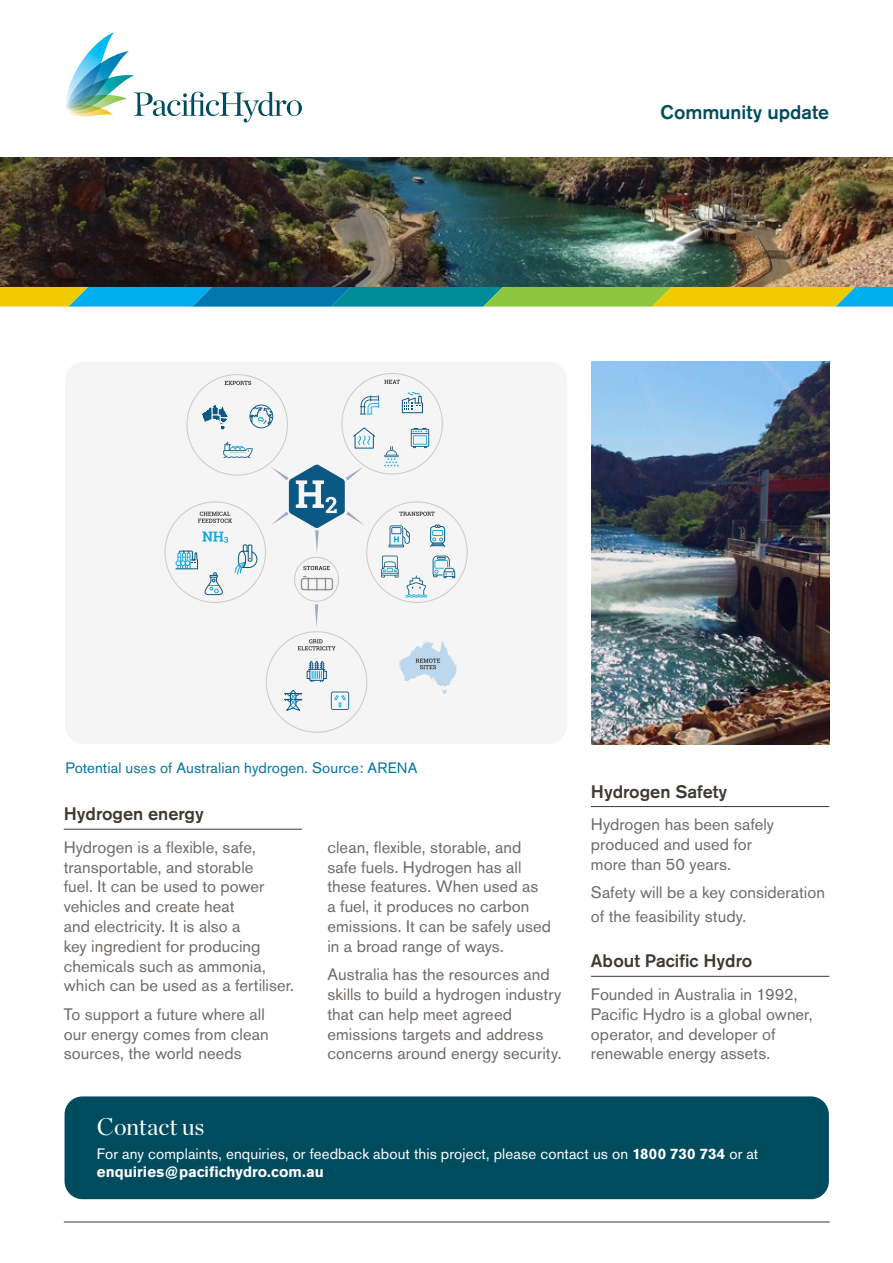
<style>
.page{position:relative;width:893px;height:1263px;background:#fff}
.page>*{position:absolute;margin:0;border:0;box-sizing:border-box;transform-origin:0 0}
.t1{font:24px "Chronicle Display";letter-spacing:.005em;color:#fff}
.t2{font:500 19.5px "Akzidenz Grotesk BE";color:#004c5f}
.t3{font:500 18px "Akzidenz Grotesk BE";color:#3d3935}
.t4{font:16.5px/19.8px "Akzidenz Grotesk BE";letter-spacing:.005em;color:#6d6a68}
.t5{font:15px/18px "Akzidenz Grotesk BE";letter-spacing:.01em;color:#fff}
.t6{font:15px "Akzidenz Grotesk BE";letter-spacing:.01em;color:#0073a2}
.s1{font-weight:700}
</style>
<div class="page">
<div style="left:65px;top:362px;width:502px;height:382px;background:#f6f5f5;border-radius:19px"></div>
<svg style="left:198px;top:512px;width:34px;height:11px"></svg>
<svg style="left:225px;top:381px;width:26px;height:4px"></svg>
<svg style="left:399px;top:512px;width:36px;height:4px"></svg>
<svg style="left:384px;top:380px;width:16px;height:4px"></svg>
<svg style="left:298px;top:639px;width:38px;height:11px"></svg>
<svg style="left:202px;top:532px;width:26px;height:11px"></svg>
<svg style="left:399px;top:641px;width:58px;height:53px"></svg>
<div style="left:294px;top:557px;width:45px;height:44px;border:1px solid #d1d3d4;border-radius:50%"></div>
<svg style="left:307px;top:661px;width:20px;height:21px"></svg>
<div style="left:309px;top:669px;width:15px;height:12px;border:1px solid #0c5c8a"></div>
<svg style="left:284px;top:689px;width:18px;height:22px"></svg>
<svg style="left:331px;top:692px;width:18px;height:18px"></svg>
<svg style="left:389px;top:525px;width:21px;height:22px"></svg>
<svg style="left:430px;top:524px;width:15px;height:23px"></svg>
<svg style="left:433px;top:556px;width:22px;height:22px"></svg>
<svg style="left:381px;top:556px;width:18px;height:21px"></svg>
<svg style="left:405px;top:575px;width:22px;height:22px"></svg>
<svg style="left:204px;top:572px;width:19px;height:23px"></svg>
<svg style="left:176px;top:550px;width:22px;height:20px"></svg>
<svg style="left:223px;top:441px;width:30px;height:17px"></svg>
<svg style="left:401px;top:392px;width:22px;height:22px"></svg>
<svg style="left:353px;top:427px;width:23px;height:18px"></svg>
<svg style="left:411px;top:428px;width:18px;height:20px"></svg>
<svg style="left:384px;top:446px;width:15px;height:20px"></svg>
<svg style="left:202px;top:405px;width:26px;height:24px"></svg>
<svg style="left:249px;top:404px;width:24px;height:24px"></svg>
<svg style="left:303px;top:566px;width:27px;height:4px"></svg>
<div style="left:301px;top:578px;width:32px;height:12px;border:1px solid #939598;border-radius:2px"></div>
<svg style="left:316px;top:578px;width:2px;height:12px"></svg>
<svg style="left:325px;top:578px;width:1px;height:12px"></svg>
<svg style="left:304px;top:576px;width:5px;height:14px"></svg>
<svg style="left:360px;top:395px;width:19px;height:19px"></svg>
<svg style="left:315px;top:604px;width:3px;height:23px"></svg>
<svg style="left:271px;top:464px;width:93px;height:89px"></svg>
<svg style="left:234px;top:544px;width:24px;height:31px"></svg>
<div style="left:65px;top:1096px;width:764px;height:103px;background:#004c5f;border-radius:18px"></div>
<img style="left:0;top:158px;width:893px;height:128px">
<svg style="left:65px;top:32px;width:237px;height:91px"></svg>
<svg style="left:0;top:287px;width:893px;height:20px;background:#63ae71"></svg>
<hr style="left:64px;top:1221px;width:766px;height:1px;background:#3d3935">
<hr style="left:591px;top:806px;width:238px;height:1px;background:#3d3935">
<hr style="left:591px;top:976px;width:238px;height:1px;background:#3d3935">
<hr style="left:64px;top:829px;width:238px;height:1px;background:#3d3935">
<img style="left:591px;top:362px;width:239px;height:382px">
<p class="t2" style="left:660px;top:100px;width:170px">Community update</p>
<p class="t6" style="left:65px;top:759px;width:353px">Potential uses of Australian hydrogen. Source: ARENA</p>
<p class="t3" style="left:64px;top:803px;width:141px">Hydrogen energy</p>
<p class="t4" style="left:64px;top:837px;width:232px">Hydrogen is a flexible, safe, transportable, and storable<br>fuel. It can be used to power vehicles and create heat<br>and electricity. It is also a<br>key ingredient for producing chemicals such as ammonia, which can be used as a fertiliser.</p>
<p class="t4" style="left:64px;top:1004px;width:206px">To support a future where all our energy comes from clean sources, the world needs</p>
<p class="t4" style="left:327px;top:837px;width:225px">clean, flexible, storable, and safe fuels. Hydrogen has all these features. When used as<br>a fuel, it produces no carbon emissions. It can be safely used in a broad range of ways.</p>
<p class="t4" style="left:327px;top:964px;width:236px">Australia has the resources and skills to build a hydrogen industry that can help meet agreed emissions targets and address concerns around energy security.</p>
<p class="t3" style="left:591px;top:780px;width:138px">Hydrogen Safety</p>
<p class="t4" style="left:591px;top:815px;width:185px">Hydrogen has been safely produced and used for more than 50 years.</p>
<p class="t4" style="left:591px;top:880px;width:236px;line-height:24px">Safety will be a key consideration of the feasibility study.</p>
<p class="t3" style="left:591px;top:950px;width:163px">About Pacific Hydro</p>
<p class="t4" style="left:591px;top:984px;width:223px">Founded in Australia in 1992,<br>Pacific Hydro is a global owner, operator, and developer of renewable energy assets.</p>
<h1 class="t1" style="left:97px;top:1108px;width:109px">Contact us</h1>
<p class="t5" style="left:97px;top:1145px;width:663px">For any complaints, enquiries, or feedback about this project, please contact us on <span class="s1">1800 730 734</span> or at <span class="s1">enquiries@pacifichydro.com.au</span></p>
</div>
